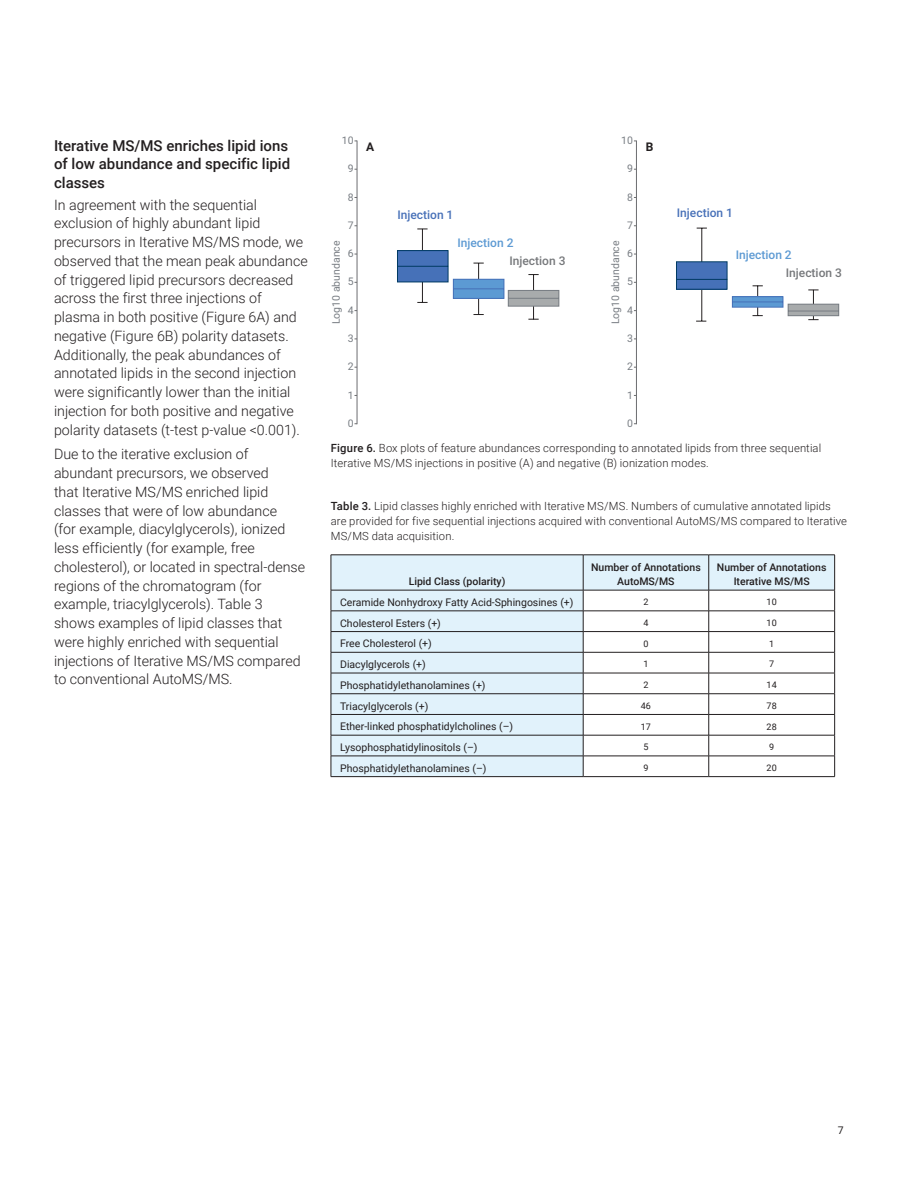
<style>
.page{position:relative;width:918px;height:1188px;background:#fff}
.page>*{position:absolute;margin:0;border:0;box-sizing:border-box;transform-origin:0 0}
.Header_2{font:500 15px/18.8px "Roboto";color:#231f20}
.Text{font:300 14.25px/18.8px "Roboto";color:#231f20}
.t1{font:500 12px/18.6px "Roboto";color:#5d9ad3}
.t2{font:500 12px "Roboto";color:#4871b8}
.t3{font:700 12px "Roboto";color:#231f20}
.t4{font:300 11.25px/15px "Roboto";letter-spacing:.01em;color:#231f20}
.Table_text{font:10.5px "Roboto";color:#231f20}
.Table_header{font:500 10.5px "Roboto";color:#231f20}
.t5{font:10.5px "Roboto";color:#787d83}
.Table_text_small_cen{font:9px "Roboto";color:#231f20}
.s1{color:#76787b}
.s2{font-weight:500}
</style>
<div class="page">
<svg style="left:332px;top:556px;width:502px;height:220px;fill:#e1f2fb"></svg>
<hr style="left:708px;top:555px;width:1px;height:35px;background:#231f20">
<hr style="left:331px;top:611px;width:252px;height:1px;background:#231f20">
<hr style="left:583px;top:611px;width:126px;height:1px;background:#231f20">
<hr style="left:709px;top:611px;width:126px;height:1px;background:#231f20">
<hr style="left:331px;top:631px;width:252px;height:1px;background:#231f20">
<hr style="left:583px;top:631px;width:126px;height:1px;background:#231f20">
<hr style="left:709px;top:631px;width:126px;height:1px;background:#231f20">
<hr style="left:331px;top:652px;width:252px;height:1px;background:#231f20">
<hr style="left:583px;top:652px;width:126px;height:1px;background:#231f20">
<hr style="left:709px;top:652px;width:126px;height:1px;background:#231f20">
<hr style="left:331px;top:673px;width:252px;height:1px;background:#231f20">
<hr style="left:583px;top:673px;width:126px;height:1px;background:#231f20">
<hr style="left:709px;top:673px;width:126px;height:1px;background:#231f20">
<hr style="left:331px;top:693px;width:252px;height:1px;background:#231f20">
<hr style="left:583px;top:693px;width:126px;height:1px;background:#231f20">
<hr style="left:709px;top:693px;width:126px;height:1px;background:#231f20">
<hr style="left:331px;top:714px;width:252px;height:1px;background:#231f20">
<hr style="left:583px;top:714px;width:126px;height:1px;background:#231f20">
<hr style="left:709px;top:714px;width:126px;height:1px;background:#231f20">
<hr style="left:331px;top:735px;width:252px;height:1px;background:#231f20">
<hr style="left:583px;top:735px;width:126px;height:1px;background:#231f20">
<hr style="left:709px;top:735px;width:126px;height:1px;background:#231f20">
<hr style="left:331px;top:756px;width:252px;height:1px;background:#231f20">
<hr style="left:583px;top:756px;width:126px;height:1px;background:#231f20">
<hr style="left:709px;top:756px;width:126px;height:1px;background:#231f20">
<svg style="left:708px;top:591px;width:1px;height:185px"></svg>
<svg style="left:834px;top:591px;width:1px;height:185px"></svg>
<hr style="left:583px;top:776px;width:126px;height:1px;background:#231f20">
<hr style="left:709px;top:776px;width:126px;height:1px;background:#231f20">
<hr style="left:583px;top:555px;width:1px;height:35px;background:#231f20">
<svg style="left:331px;top:591px;width:1px;height:185px"></svg>
<svg style="left:583px;top:591px;width:1px;height:185px"></svg>
<hr style="left:331px;top:776px;width:252px;height:1px;background:#231f20">
<hr style="left:331px;top:555px;width:252px;height:1px;background:#231f20">
<hr style="left:331px;top:555px;width:1px;height:35px;background:#231f20">
<hr style="left:583px;top:555px;width:126px;height:1px;background:#231f20">
<hr style="left:709px;top:555px;width:126px;height:1px;background:#231f20">
<hr style="left:834px;top:555px;width:1px;height:35px;background:#231f20">
<hr style="left:331px;top:590px;width:252px;height:1px;background:#231f20">
<hr style="left:583px;top:590px;width:126px;height:1px;background:#231f20">
<hr style="left:709px;top:590px;width:126px;height:1px;background:#231f20">
<hr style="left:357px;top:141px;width:1px;height:283px;background:#6c6d70">
<hr style="left:422px;top:229px;width:1px;height:73px;background:#231f20">
<hr style="left:478px;top:263px;width:1px;height:52px;background:#231f20">
<hr style="left:533px;top:275px;width:1px;height:44px;background:#231f20">
<svg style="left:397px;top:250px;width:163px;height:57px"></svg>
<hr style="left:636px;top:141px;width:1px;height:283px;background:#6c6d70">
<hr style="left:701px;top:228px;width:1px;height:93px;background:#231f20">
<svg style="left:676px;top:261px;width:164px;height:61px"></svg>
<p class="Header_2" style="left:54px;top:135px;width:238px">Iterative MS/MS enriches lipid ions of low abundance and specific lipid classes</p>
<p class="Text" style="left:54px;top:195px;width:255px">In agreement with the sequential exclusion of highly abundant lipid precursors in Iterative MS/MS mode, we observed that the mean peak abundance of triggered lipid precursors decreased across the first three injections of plasma in both positive (Figure 6A) and negative (Figure 6B) polarity datasets.<br>Additionally, the peak abundances of annotated lipids in the second injection were significantly lower than the initial injection for both positive and negative polarity datasets (t-test p-value &lt;0.001).</p>
<p class="Text" style="left:54px;top:444px;width:253px">Due to the iterative exclusion of abundant precursors, we observed<br>that Iterative MS/MS enriched lipid classes that were of low abundance<br>(for example, diacylglycerols), ionized less efficiently (for example, free cholesterol), or located in spectral‑dense regions of the chromatogram (for example, triacylglycerols). Table 3 shows examples of lipid classes that were highly enriched with sequential injections of Iterative MS/MS compared to conventional AutoMS/MS.</p>
<p class="t5" style="left:342px;top:136px;width:13px">10</p>
<p class="t3" style="left:366px;top:139px;width:10px">A</p>
<p class="t5" style="left:621px;top:136px;width:13px">10</p>
<p class="t3" style="left:646px;top:139px;width:9px">B</p>
<p class="t5" style="left:348px;top:164px;width:7px">9</p>
<p class="t5" style="left:627px;top:164px;width:7px">9</p>
<p class="t5" style="left:348px;top:192px;width:7px">8</p>
<p class="t5" style="left:627px;top:192px;width:7px">8</p>
<p class="t5" style="left:348px;top:220px;width:7px">7</p>
<p class="t2" style="left:397px;top:207px;width:58px">Injection 1</p>
<p class="t5" style="left:627px;top:220px;width:7px">7</p>
<p class="t2" style="left:677px;top:205px;width:58px">Injection 1</p>
<p class="t5" style="left:331px;top:324px;width:85px;rotate:-90deg">Log10 abundance</p>
<p class="t5" style="left:348px;top:249px;width:7px">6</p>
<p class="t5" style="left:348px;top:277px;width:7px">5</p>
<p class="t5" style="left:348px;top:305px;width:7px">4</p>
<p class="t1" style="left:509px;top:234px;width:58px;text-indent:-52px">Injection 2<br><span class="s1">Injection 3</span></p>
<p class="t5" style="left:611px;top:324px;width:85px;rotate:-90deg">Log10 abundance</p>
<p class="t5" style="left:627px;top:249px;width:7px">6</p>
<p class="t5" style="left:627px;top:277px;width:7px">5</p>
<p class="t5" style="left:627px;top:305px;width:7px">4</p>
<p class="t1" style="left:786px;top:248px;width:58px;line-height:17.4px;text-indent:-50px">Injection 2<br><span class="s1">Injection 3</span></p>
<p class="t5" style="left:348px;top:334px;width:7px">3</p>
<p class="t5" style="left:627px;top:334px;width:7px">3</p>
<p class="t5" style="left:348px;top:362px;width:7px">2</p>
<p class="t5" style="left:627px;top:362px;width:7px">2</p>
<p class="t5" style="left:348px;top:390px;width:7px">1</p>
<p class="t5" style="left:627px;top:390px;width:7px">1</p>
<p class="t5" style="left:348px;top:418px;width:7px">0</p>
<p class="t5" style="left:627px;top:418px;width:7px">0</p>
<p class="t4" style="left:331px;top:440px;width:492px"><span class="s2">Figure 6.</span> Box plots of feature abundances corresponding to annotated lipids from three sequential<br>Iterative MS/MS injections in positive (A) and negative (B) ionization modes.</p>
<p class="t4" style="left:331px;top:498px;width:518px"><span class="s2">Table 3.</span> Lipid classes highly enriched with Iterative MS/MS. Numbers of cumulative annotated lipids are provided for five sequential injections acquired with conventional AutoMS/MS compared to Iterative<br>MS/MS data acquisition.</p>
<p class="Table_header" style="left:409px;top:574px;width:98px">Lipid Class (polarity)</p>
<p class="Table_header" style="left:591px;top:560px;width:111px">Number of Annotations</p>
<p class="Table_header" style="left:617px;top:574px;width:59px">AutoMS/MS</p>
<p class="Table_header" style="left:717px;top:560px;width:111px">Number of Annotations</p>
<p class="Table_header" style="left:734px;top:574px;width:78px">Iterative MS/MS</p>
<p class="Table_text" style="left:340px;top:595px;width:235px">Ceramide Nonhydroxy Fatty Acid-Sphingosines (+)</p>
<p class="Table_text_small_cen" style="left:643px;top:596px;width:7px">2</p>
<p class="Table_text_small_cen" style="left:767px;top:596px;width:12px">10</p>
<p class="Table_text" style="left:340px;top:616px;width:102px">Cholesterol Esters (+)</p>
<p class="Table_text_small_cen" style="left:643px;top:616px;width:7px">4</p>
<p class="Table_text_small_cen" style="left:767px;top:616px;width:12px">10</p>
<p class="Table_text" style="left:340px;top:636px;width:93px">Free Cholesterol (+)</p>
<p class="Table_text_small_cen" style="left:643px;top:637px;width:7px">0</p>
<p class="Table_text_small_cen" style="left:769px;top:637px;width:7px">1</p>
<p class="Table_text" style="left:340px;top:657px;width:87px">Diacylglycerols (+)</p>
<p class="Table_text_small_cen" style="left:643px;top:658px;width:7px">1</p>
<p class="Table_text_small_cen" style="left:769px;top:658px;width:7px">7</p>
<p class="Table_text" style="left:340px;top:678px;width:147px">Phosphatidylethanolamines (+)</p>
<p class="Table_text_small_cen" style="left:643px;top:679px;width:7px">2</p>
<p class="Table_text_small_cen" style="left:767px;top:679px;width:12px">14</p>
<p class="Table_text" style="left:340px;top:699px;width:90px">Triacylglycerols (+)</p>
<p class="Table_text_small_cen" style="left:641px;top:699px;width:12px">46</p>
<p class="Table_text_small_cen" style="left:767px;top:699px;width:12px">78</p>
<p class="Table_text" style="left:340px;top:719px;width:175px">Ether-linked phosphatidylcholines (–)</p>
<p class="Table_text_small_cen" style="left:641px;top:720px;width:12px">17</p>
<p class="Table_text_small_cen" style="left:767px;top:720px;width:12px">28</p>
<p class="Table_text" style="left:340px;top:740px;width:139px">Lysophosphatidylinositols (–)</p>
<p class="Table_text_small_cen" style="left:643px;top:741px;width:7px">5</p>
<p class="Table_text_small_cen" style="left:769px;top:741px;width:7px">9</p>
<p class="Table_text" style="left:340px;top:761px;width:148px">Phosphatidylethanolamines (–)</p>
<p class="Table_text_small_cen" style="left:643px;top:761px;width:7px">9</p>
<p class="Table_text_small_cen" style="left:767px;top:761px;width:12px">20</p>
<p class="Table_text" style="left:838px;top:1123px;width:7px">7</p>
</div>
